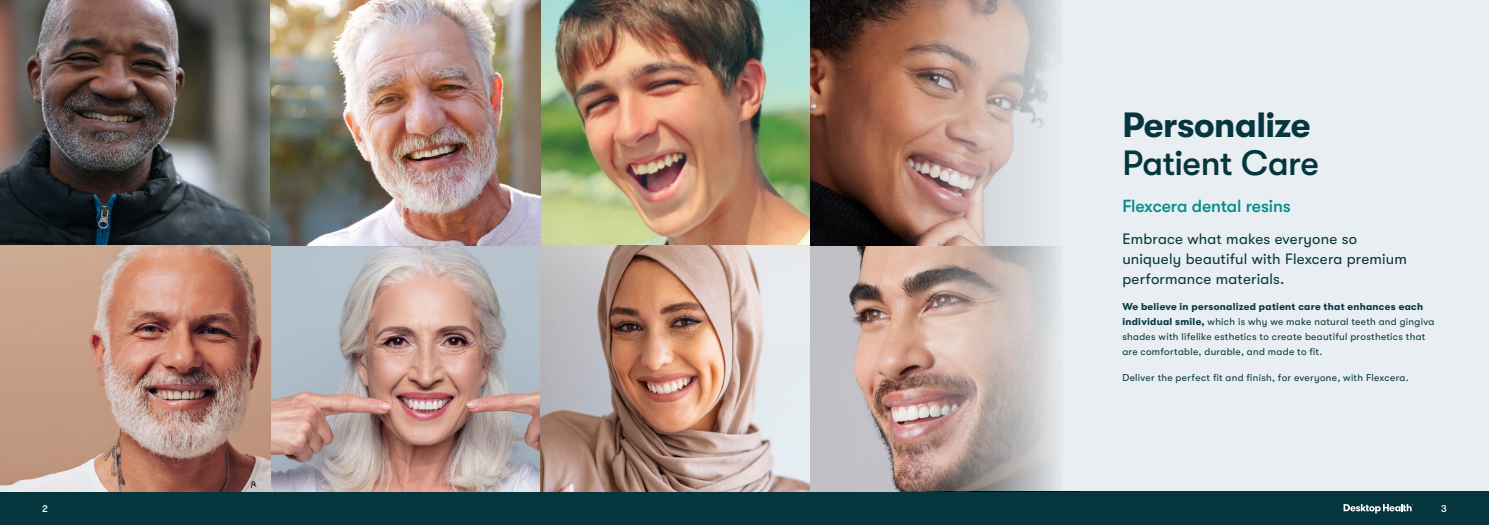
<style>
.page{position:relative;width:1489px;height:525px;background:#fff}
.page>*{position:absolute;margin:0;border:0;box-sizing:border-box;transform-origin:0 0}
.Heading_1{font:700 35px/38.8px "GT Walsheim";letter-spacing:-.01em;color:#05353d}
.Heading_2{font:500 17.5px "GT Walsheim";letter-spacing:-.01em;color:#028d8a}
.Body_Callout{font:15px/20px "GT Walsheim";letter-spacing:.01em;color:#05353d}
.Body{font:10px/15px "GT Walsheim";letter-spacing:.03em;color:#05353d}
.t1{font:500 10px "GT Walsheim";color:#fff}
.s1{font-weight:500}
.s2{font-weight:700}
</style>
<div class="page">
<div style="left:0;top:491px;width:1488px;height:33px;background:#05353d"></div>
<svg style="left:1343px;top:504px;width:70px;height:9px"></svg>
<img style="left:0;top:0;width:810px;height:491px">
<img style="left:810px;top:245px;width:90px;height:246px">
<img style="left:810px;top:0;width:90px;height:245px">
<svg style="left:900px;top:0;width:588px;height:491px;background:#dedcdc"></svg>
<p class="Heading_1" style="left:1122px;top:105px;width:198px">Personalize<br><span class="s1">Patient Care</span></p>
<p class="Heading_2" style="left:1122px;top:196px;width:170px">Flexcera dental resins</p>
<p class="Body_Callout" style="left:1122px;top:228px;width:286px">Embrace what makes everyone so uniquely beautiful with Flexcera premium performance materials.</p>
<p class="Body" style="left:1122px;top:299px;width:313px"><span class="s2">We believe in personalized patient care that enhances each individual smile,</span> which is why we make natural teeth and gingiva shades with lifelike esthetics to create beautiful prosthetics that are comfortable, durable, and made to fit.</p>
<p class="Body" style="left:1122px;top:370px;width:288px">Deliver the perfect fit and finish, for everyone, with Flexcera.</p>
<p class="t1" style="left:42px;top:502px;width:7px">2</p>
<p class="t1" style="left:1440px;top:502px;width:7px">3</p>
</div>
